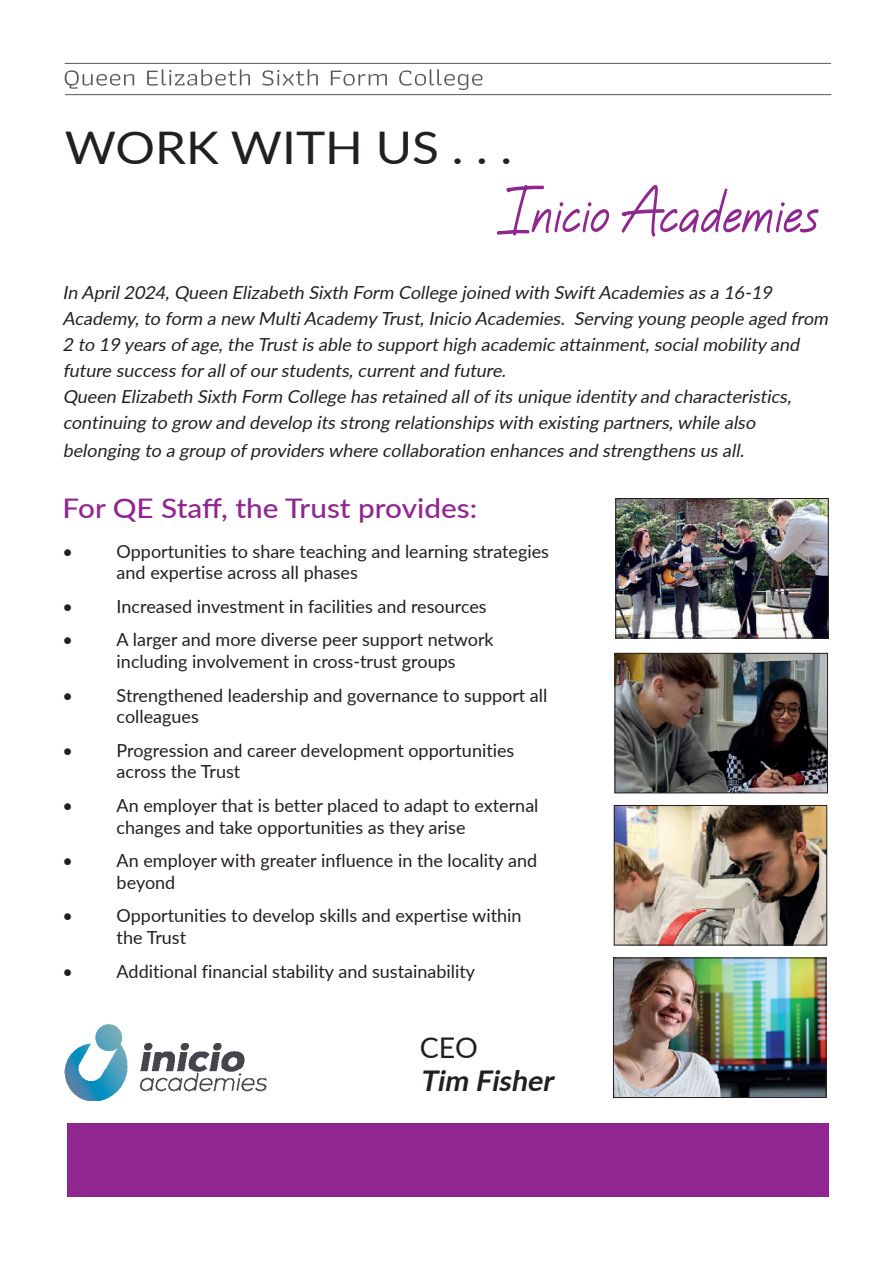
<style>
.page{position:relative;width:893px;height:1263px;background:#fff}
.page>*{position:absolute;margin:0;border:0;box-sizing:border-box;transform-origin:0 0}
.t1{font:45px "Lato";color:#231f20;scale:1.1 1}
.t2{font:italic 700 28.5px "Lato";color:#231f20}
.t3{font:28.5px "Lato";color:#231f20}
.t4{font:500 27px "Lato";color:#90268f;scale:1.1 1}
.t5{font:18px/21.6px "Lato";color:#231f20}
.t6{font:italic 18px/26.4px "Lato";color:#231f20}
</style>
<div class="page">
<img style="left:65px;top:1024px;width:202px;height:76px">
<div style="left:67px;top:1123px;width:761px;height:74px;background:#90268f"></div>
<hr style="left:65px;top:63px;width:766px;height:1px;background:#57585a">
<svg style="left:65px;top:69px;width:417px;height:21px"></svg>
<hr style="left:65px;top:94px;width:766px;height:1px;background:#57585a">
<svg style="left:497px;top:185px;width:322px;height:52px"></svg>
<img style="left:617px;top:500px;width:210px;height:136px">
<div style="left:615px;top:498px;width:214px;height:140px;border:1px solid #231f20"></div>
<img style="left:617px;top:655px;width:209px;height:136px">
<div style="left:615px;top:653px;width:213px;height:140px;border:1px solid #231f20"></div>
<img style="left:616px;top:807px;width:209px;height:136px">
<div style="left:614px;top:805px;width:213px;height:140px;border:1px solid #231f20"></div>
<img style="left:615px;top:959px;width:209px;height:137px">
<div style="left:613px;top:957px;width:213px;height:141px;border:1px solid #231f20"></div>
<h1 class="t1" style="left:65px;top:115px;width:408px">WORK WITH US . . .</h1>
<p class="t6" style="left:63px;top:278px;width:771px">In April2024,Queen Elizabeth Sixth Form College joined with SwiftAcademiesasa 16-19<br>Academy,to form a new MultiAcademy Trust,Inicio Academies. Serving young people aged from 2 to 19 yearsofage,the Trustisable to supporthigh academic attainment,socialmobility and future successforallofourstudents,currentand future.<br>Queen Elizabeth Sixth Form College hasretained allofitsunique identity and characteristics, continuing to grow and develop itsstrong relationshipswith existing partners,while also belonging to a group ofproviderswhere collaboration enhancesand strengthensusall.</p>
<h3 class="t4" style="left:63px;top:489px;width:378px">For QE Staff, the Trust provides:</h3>
<p class="t5" style="left:63px;top:539px;width:12px">•</p>
<p class="t5" style="left:117px;top:539px;width:434px">Opportunities to share teaching and learning strategies and expertise across all phases</p>
<p class="t5" style="left:63px;top:595px;width:12px">•</p>
<p class="t5" style="left:117px;top:595px;width:372px">Increased investment in facilities and resources</p>
<p class="t5" style="left:63px;top:628px;width:12px">•</p>
<p class="t5" style="left:117px;top:628px;width:379px">A larger and more diverse peer support network including involvement in cross-trust groups</p>
<p class="t5" style="left:63px;top:683px;width:12px">•</p>
<p class="t5" style="left:117px;top:683px;width:432px">Strengthened leadership and governance to support all colleagues</p>
<p class="t5" style="left:63px;top:739px;width:12px">•</p>
<p class="t5" style="left:117px;top:739px;width:399px">Progression and career development opportunities across the Trust</p>
<p class="t5" style="left:63px;top:794px;width:12px">•</p>
<p class="t5" style="left:117px;top:794px;width:423px">An employer that is better placed to adapt to external changes and take opportunities as they arise</p>
<p class="t5" style="left:63px;top:849px;width:12px">•</p>
<p class="t5" style="left:117px;top:849px;width:422px">An employer with greater influence in the locality and beyond</p>
<p class="t5" style="left:63px;top:904px;width:12px">•</p>
<p class="t5" style="left:117px;top:904px;width:406px">Opportunities to develop skills and expertise within the Trust</p>
<p class="t5" style="left:63px;top:959px;width:12px">•</p>
<p class="t5" style="left:117px;top:959px;width:360px">Additional financial stability and sustainability</p>
<h2 class="t3" style="left:420px;top:1027px;width:59px">CEO</h2>
<h2 class="t2" style="left:420px;top:1059px;width:141px">Tim Fisher</h2>
</div>
